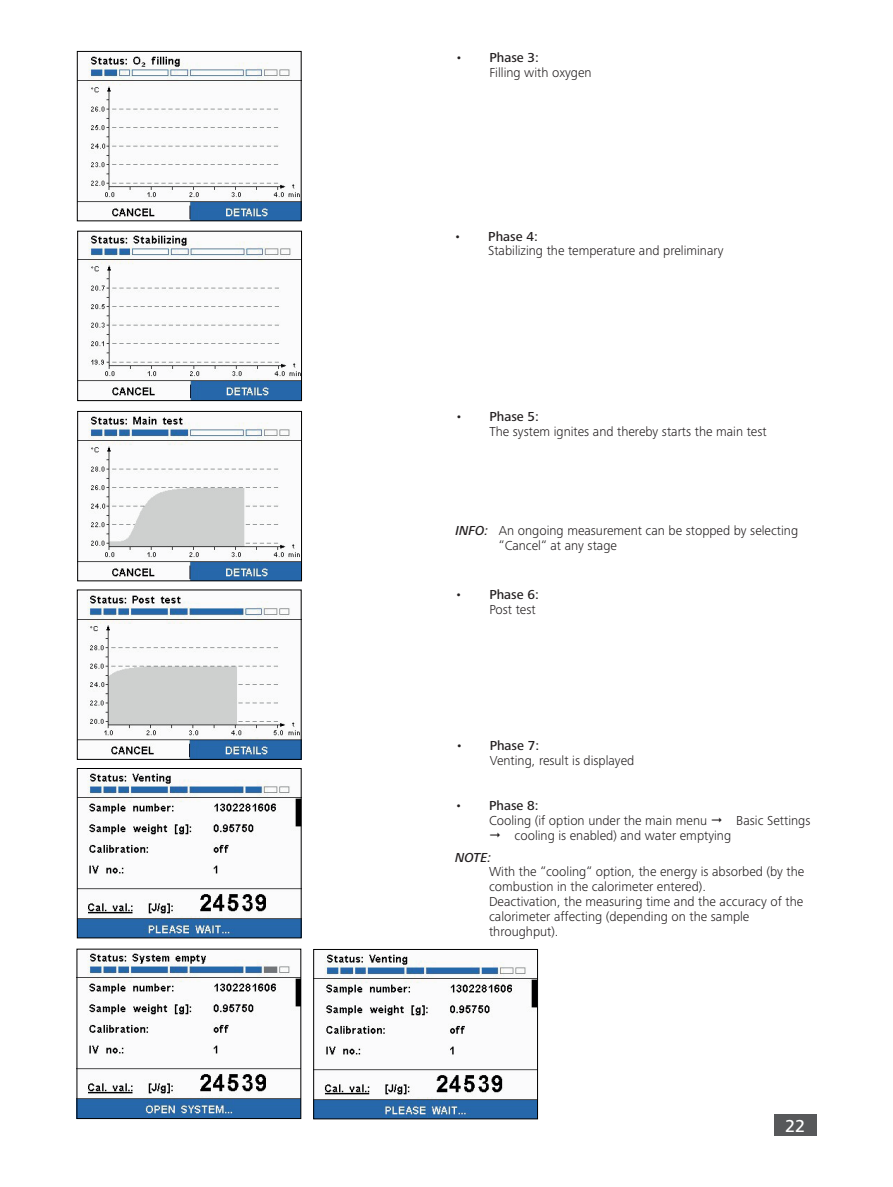
<style>
.page{position:relative;width:893px;height:1187px;background:#fff}
.page>*{position:absolute;margin:0;border:0;box-sizing:border-box;transform-origin:0 0}
.t1{font:500 18px "Frutiger Next IKA";color:#fff}
.t2{font:300 13.5px/14.9px "Frutiger Next IKA";color:#231f20}
.t3{font:italic 500 13.5px "Frutiger Next IKA";color:#231f20}
.s1{font-weight:500}
.s2{font-weight:500;font-style:italic}
</style>
<div class="page">
<div style="left:774px;top:1114px;width:42px;height:21px;background:#57585a"></div>
<img style="left:79px;top:56px;width:221px;height:163px">
<div style="left:77px;top:51px;width:225px;height:170px;border:1px solid #000"></div>
<img style="left:79px;top:416px;width:221px;height:163px">
<div style="left:77px;top:411px;width:225px;height:170px;border:1px solid #000"></div>
<img style="left:79px;top:595px;width:221px;height:162px">
<img style="left:79px;top:773px;width:221px;height:163px">
<div style="left:77px;top:768px;width:225px;height:170px;border:1px solid #000"></div>
<img style="left:315px;top:954px;width:221px;height:163px">
<div style="left:313px;top:949px;width:225px;height:170px;border:1px solid #000"></div>
<img style="left:79px;top:235px;width:221px;height:164px">
<div style="left:77px;top:231px;width:225px;height:170px;border:1px solid #000"></div>
<img style="left:79px;top:953px;width:220px;height:163px">
<p class="t2" style="left:489px;top:50px;width:104px;text-indent:-34px">• <span class="s1">Phase 3:<br></span>Filling with oxygen</p>
<p class="t2" style="left:488px;top:228px;width:237px;text-indent:-34px">• <span class="s1">Phase 4:<br></span>Stabilizing the temperature and preliminary</p>
<p class="t2" style="left:489px;top:409px;width:279px;text-indent:-34px">• <span class="s1">Phase 5:<br></span>The system ignites and thereby starts the main test</p>
<p class="t2" style="left:499px;top:523px;width:301px;text-indent:-43px"><span class="s2">INFO:</span> An ongoing measurement can be stopped by selecting “Cancel“ at any stage</p>
<p class="t2" style="left:455px;top:587px;width:85px;text-align:right">• <span class="s1">Phase 6:<br></span>Post test</p>
<p class="t2" style="left:490px;top:738px;width:146px;text-indent:-34px">• <span class="s1">Phase 7:<br></span>Venting, result is displayed</p>
<p class="t2" style="left:489px;top:798px;width:220px;text-indent:-34px">• <span class="s1">Phase 8:<br></span>Cooling (if option under the main menu</p>
<p class="t2" style="left:736px;top:813px;width:76px">Basic Settings</p>
<p class="t2" style="left:515px;top:828px;width:218px">cooling is enabled) and water emptying</p>
<p class="t3" style="left:455px;top:849px;width:38px">NOTE:</p>
<p class="t2" style="left:489px;top:864px;width:317px">With the “cooling“ option, the energy is absorbed (by the combustion in the calorimeter entered).<br>Deactivation, the measuring time and the accuracy of the calorimeter affecting (depending on the sample throughput).</p>
<h1 class="t1" style="left:785px;top:1115px;width:22px">22</h1>
</div>
